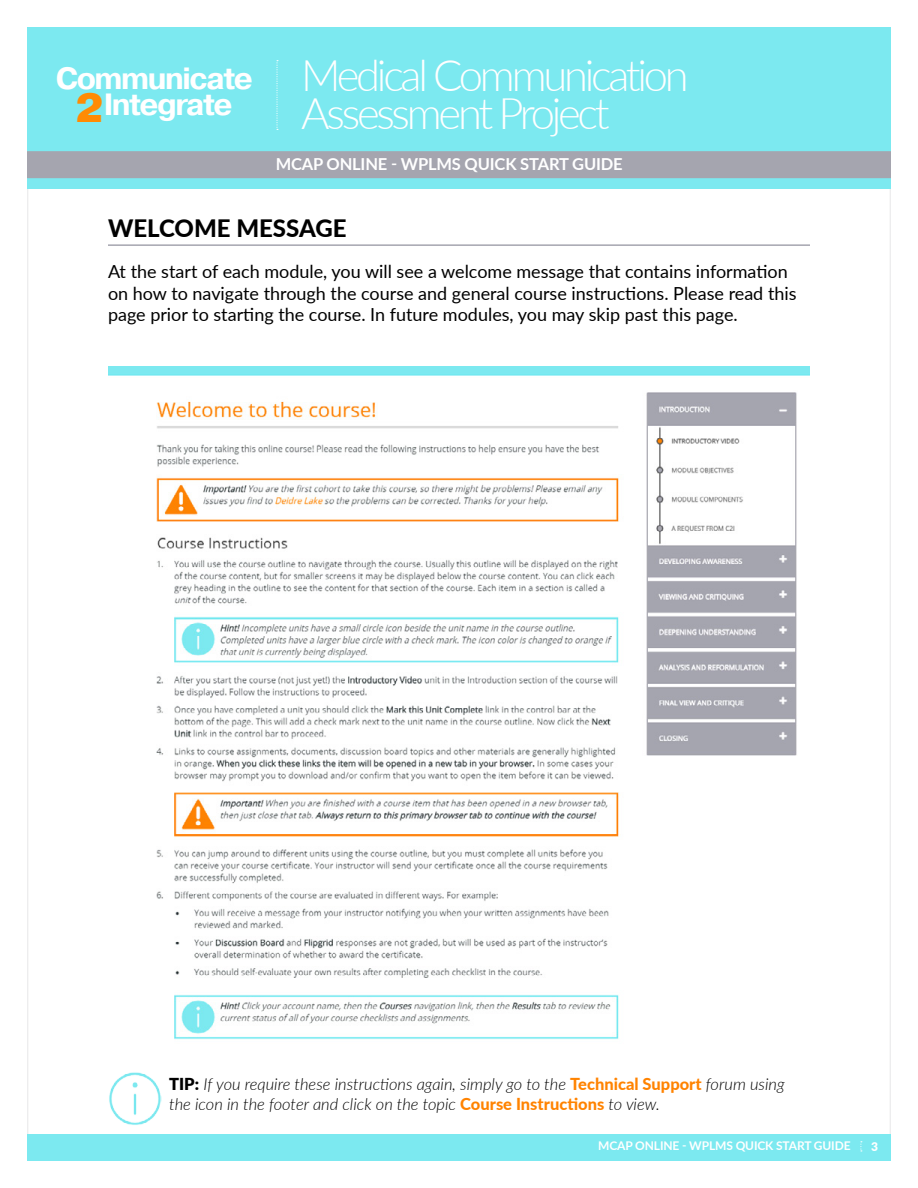
<style>
.page{position:relative;width:918px;height:1188px;background:#fff}
.page>*{position:absolute;margin:0;border:0;box-sizing:border-box;transform-origin:0 0}
.t1{font:300 43.5px/37.5px "Lato";letter-spacing:-.075em;color:#fff}
.t2{font:700 30.75px/26px "Pragmatica";letter-spacing:-.05em;color:#fff;text-align:center}
.t3{font:800 24px "Lato";color:#000}
.t4{font:18px/21.6px "Lato";color:#000}
.t5{font:italic 300 16.5px/19.8px "Lato";color:#000}
.t6{font:700 16.5px "Lato";letter-spacing:-.01em;color:#fff}
.t7{font:700 12px "Lato";letter-spacing:-.01em;color:#fff}
.t8{font:900 12px "Lato";color:#fff}
.s1{font-weight:900;font-size:40.95px;color:#ff8b04}
.s2{font-weight:900;font-style:normal}
.s3{font-weight:800;font-style:normal;color:#ff8300}
</style>
<div class="page">
<div style="left:27px;top:27px;width:864px;height:162px;background:#7ce9f0"></div>
<div style="left:27px;top:151px;width:864px;height:27px;background:#a5a5af;border:2px solid #a5a5af"></div>
<div style="left:27px;top:1134px;width:864px;height:27px;background:#7ce9f0"></div>
<svg style="left:276px;top:60px;width:2px;height:70px"></svg>
<svg style="left:860px;top:1141px;width:2px;height:10px"></svg>
<hr style="left:108px;top:244px;width:702px;height:2px;background:#a5a5af">
<img style="left:109px;top:1072px;width:53px;height:53px">
<img style="left:108px;top:366px;width:702px;height:673px">
<h2 class="t2" style="left:56px;top:66px;width:199px">Communicate<br><span class="s1">2</span>Integrate</h2>
<h1 class="t1" style="left:301px;top:55px;width:389px">Medical Communication<br>Assessment Project</h1>
<p class="t6" style="left:276px;top:152px;width:349px">MCAP ONLINE - WPLMS QUICK START GUIDE</p>
<h3 class="t3" style="left:108px;top:211px;width:240px">WELCOME MESSAGE</h3>
<p class="t4" style="left:108px;top:260px;width:690px">At the start of each module, you will see a welcome message that contains information on how to navigate through the course and general course instructions. Please read this page prior to starting the course. In future modules, you may skip past this page.</p>
<p class="t5" style="left:169px;top:1073px;width:617px"><span class="s2">TIP:</span> If you require these instructions again, simply go to the <span class="s3">Technical Support</span> forum using the icon in the footer and click on the topic <span class="s3">Course Instructions</span> to view.</p>
<p class="t7" style="left:598px;top:1137px;width:254px">MCAP ONLINE - WPLMS QUICK START GUIDE</p>
<p class="t8" style="left:871px;top:1137px;width:8px">3</p>
</div>
